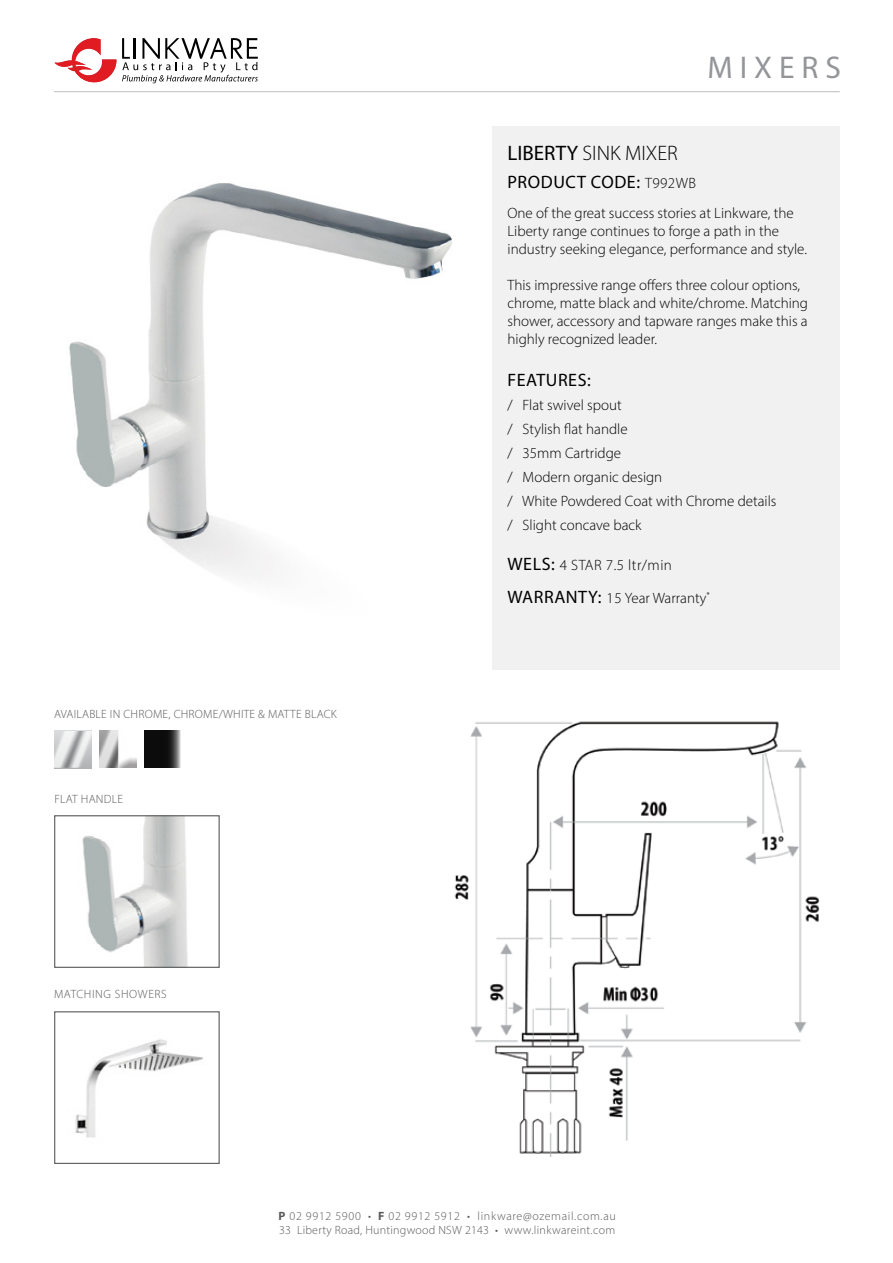
<style>
.page{position:relative;width:893px;height:1263px;background:#fff}
.page>*{position:absolute;margin:0;border:0;box-sizing:border-box;transform-origin:0 0}
.t1{font:31.5px "Myriad Pro";letter-spacing:.22em;color:#939598}
.t2{font:300 21px "Myriad Pro";color:#000}
.t3{font:18px "Myriad Pro";letter-spacing:.03em;color:#000}
.t4{font:300 15px/18px "Myriad Pro";color:#000}
.t5{font:300 15px "Myriad Pro";letter-spacing:.03em;color:#000}
.t6{font:300 12px/14.4px "Myriad Pro";letter-spacing:.025em;color:#58595b}
.t7{font:300 12px "Myriad Pro";letter-spacing:.05em;color:#58595b}
.s1{font-weight:400}
.s2{font-weight:300;font-size:15px}
.s3{font-weight:400;font-size:18px}
.s4{font-weight:700}
</style>
<div class="page">
<hr style="left:54px;top:91px;width:786px;height:1px;background:#bcbec0">
<svg style="left:54px;top:38px;width:62px;height:44px"></svg>
<svg style="left:122px;top:38px;width:136px;height:45px"></svg>
<div style="left:493px;top:126px;width:347px;height:543px;background:#f1f1f2"></div>
<img style="left:82px;top:817px;width:106px;height:149px">
<div style="left:54px;top:815px;width:166px;height:153px;border:1px solid #58595b"></div>
<img style="left:75px;top:1039px;width:128px;height:99px">
<div style="left:54px;top:1011px;width:166px;height:153px;border:1px solid #58595b"></div>
<img style="left:454px;top:721px;width:366px;height:435px">
<svg style="left:54px;top:731px;width:46px;height:37px"></svg>
<svg style="left:144px;top:731px;width:37px;height:37px"></svg>
<img style="left:100px;top:731px;width:36px;height:37px">
<img style="left:69px;top:183px;width:383px;height:395px">
<h1 class="t1" style="left:707px;top:48px;width:135px">MIXERS</h1>
<p class="t6" style="left:54px;top:707px;width:284px">AVAILABLE IN CHROME, CHROME/WHITE &amp; MATTE BLACK</p>
<p class="t6" style="left:54px;top:791px;width:70px">FLAT HANDLE</p>
<p class="t7" style="left:54px;top:987px;width:114px">MATCHING SHOWERS</p>
<h2 class="t2" style="left:507px;top:141px;width:172px"><span class="s1">LIBERTY</span> SINK MIXER</h2>
<p class="t3" style="left:507px;top:171px;width:190px">PRODUCT CODE: <span class="s2">T992WB</span></p>
<p class="t4" style="left:507px;top:204px;width:301px">One of the great success stories at Linkware, the<br>Liberty range continues to forge a path in the industry seeking elegance, performance and style.</p>
<p class="t4" style="left:507px;top:276px;width:302px">This impressive range offers three colour options, chrome, matte black and white/chrome. Matching shower, accessory and tapware ranges make this a highly recognized leader.</p>
<p class="t3" style="left:507px;top:369px;width:85px">FEATURES:</p>
<p class="t4" style="left:507px;top:393px;width:270px;line-height:24px">/ Flat swivel spout<br>/ Stylish flat handle<br>/ 35mm Cartridge<br>/ Modern organic design<br>/ White Powdered Coat with Chrome details / Slight concave back</p>
<p class="t5" style="left:507px;top:556px;width:166px"><span class="s3">WELS:</span> 4 STAR 7.5 ltr/min</p>
<p class="t4" style="left:507px;top:589px;width:204px"><span class="s3">WARRANTY:</span> 15 Year Warranty<sup>*</sup></p>
<p class="t6" style="left:279px;top:1208px;width:339px"><span class="s4">P</span> 02 9912 5900 • <span class="s4">F</span> 02 9912 5912 • linkware@ozemail.com.au<br>33 Liberty Road, Huntingwood NSW 2143 • www.linkwareint.com</p>
</div>
